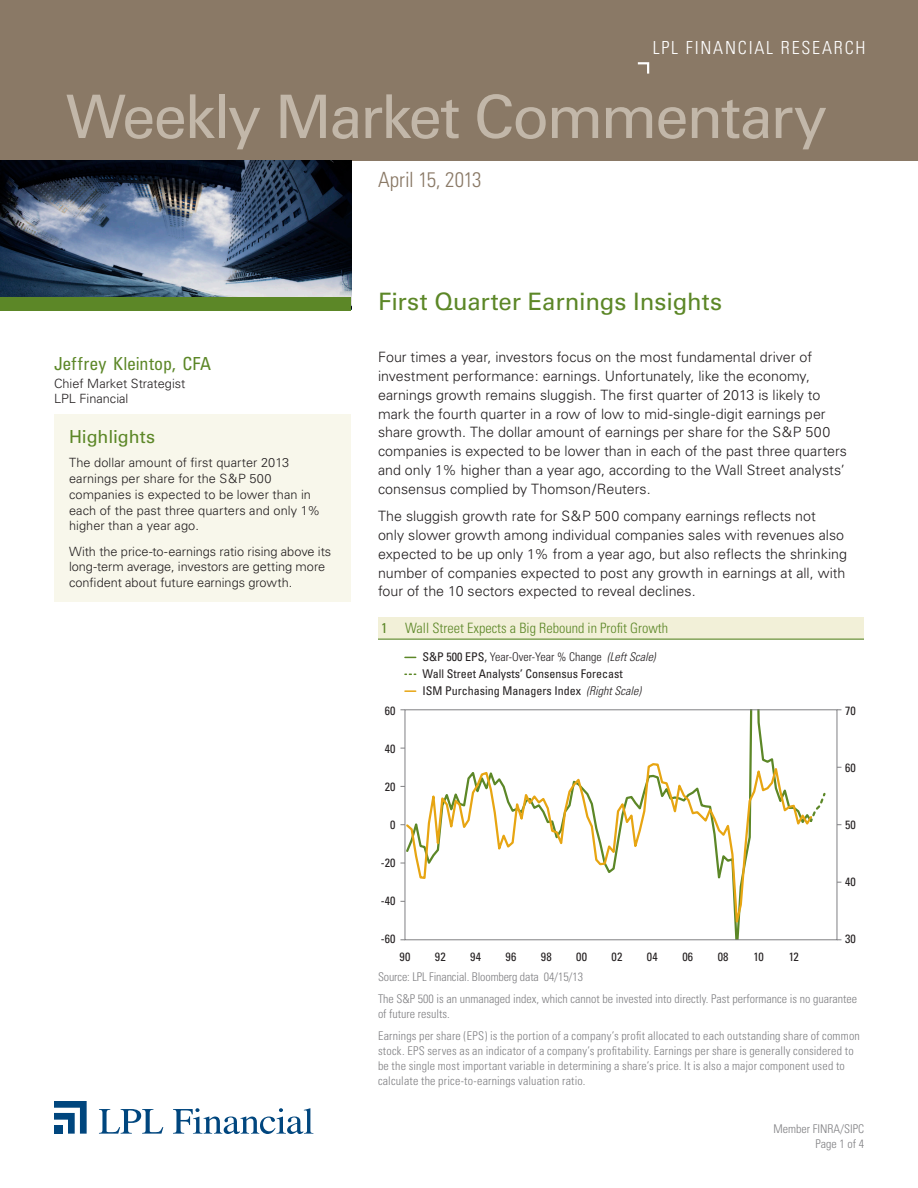
<style>
.page{position:relative;width:918px;height:1188px;background:#fff}
.page>*{position:absolute;margin:0;border:0;box-sizing:border-box;transform-origin:0 0}
.t1{font:60px "Univers";letter-spacing:-.035em;color:#c2b7a9}
.t2{font:24px "Univers";letter-spacing:-.005em;color:#5c8727}
.t3{font:300 condensed 21px "Univers";letter-spacing:-.005em;color:#8a7966}
.t4{font:300 condensed 18px "Univers";letter-spacing:.1em;color:#fff}
.t5{font:condensed 18px "Univers";letter-spacing:-.005em;color:#5c8727}
.subhead_1{font:18px "Univers";letter-spacing:-.01em;color:#5c8727}
.body_copy{font:300 14.25px/18.8px "Univers";color:#231f20}
.Chart_Title{font:300 condensed 14.25px "Univers";color:#5c8727}
.Highlights_sidebar{font:300 12.75px/15.8px "Univers";color:#231f20}
.Disclosure{font:300 condensed 12px/15px "Univers";letter-spacing:.01em;color:#808083}
.t6{font:condensed 12px "Univers";color:#231f20}
.t7{font:300 condensed 12px "Univers";color:#231f20}
.Disclosure-2{font:300 condensed 12px "Univers";letter-spacing:-.01em;color:#808083}
.s1{font-weight:400}
.s2{font-style:italic}
.s3{font-weight:300;font-style:italic}
</style>
<div class="page">
<svg style="left:99px;top:1109px;width:64px;height:25px"></svg>
<svg style="left:173px;top:1108px;width:140px;height:26px"></svg>
<svg style="left:54px;top:1101px;width:33px;height:33px"></svg>
<div style="left:54px;top:1125px;width:9px;height:9px;background:#00467e"></div>
<div style="left:0;top:0;width:918px;height:160px;background:#8a7966"></div>
<img style="left:0;top:161px;width:351px;height:136px">
<div style="left:0;top:297px;width:351px;height:13px;background:#5c8727"></div>
<svg style="left:637px;top:62px;width:13px;height:12px"></svg>
<div style="left:54px;top:414px;width:297px;height:188px;background:#f8f7eb"></div>
<div style="left:378px;top:618px;width:486px;height:21px;background:#f2f0d8"></div>
<hr style="left:378px;top:639px;width:486px;height:1px;background:#5c8727">
<svg style="left:405px;top:690px;width:11px;height:2px"></svg>
<svg style="left:404px;top:759px;width:404px;height:178px"></svg>
<svg style="left:808px;top:792px;width:18px;height:32px"></svg>
<div style="left:405px;top:709px;width:432px;height:231px;border:1px solid #808083"></div>
<p class="t4" style="left:653px;top:37px;width:214px">LPL FINANCIAL RESEARCH</p>
<h1 class="t1" style="left:66px;top:81px;width:763px">Weekly Market Commentary</h1>
<p class="t3" style="left:378px;top:167px;width:105px">April 15, 2013</p>
<p class="t5" style="left:54px;top:352px;width:159px">Jeffrey Kleintop, CFA</p>
<p class="Highlights_sidebar" style="left:54px;top:376px;width:133px;line-height:15px">Chief Market Strategist<br>LPL Financial</p>
<p class="subhead_1" style="left:69px;top:426px;width:88px">Highlights</p>
<p class="Highlights_sidebar" style="left:69px;top:455px;width:253px">The dollar amount of first quarter 2013 earnings per share for the S&amp;P 500 companies is expected to be lower than in each of the past three quarters and only 1% higher than a year ago.</p>
<p class="Highlights_sidebar" style="left:69px;top:543px;width:264px">With the price-to-earnings ratio rising above its long-term average, investors are getting more confident about future earnings growth.</p>
<p class="t2" style="left:378px;top:288px;width:346px">First Quarter Earnings Insights</p>
<p class="body_copy" style="left:378px;top:348px;width:471px">Four times a year, investors focus on the most fundamental driver of investment performance: earnings. Unfortunately, like the economy, earnings growth remains sluggish. The first quarter of 2013 is likely to mark the fourth quarter in a row of low to mid-single-digit earnings per share growth. The dollar amount of earnings per share for the S&amp;P 500 companies is expected to be lower than in each of the past three quarters and only 1% higher than a year ago, according to the Wall Street analysts’ consensus complied by Thomson/Reuters.</p>
<p class="body_copy" style="left:378px;top:507px;width:471px">The sluggish growth rate for S&amp;P 500 company earnings reflects not<br>only slower growth among individual companies sales with revenues also expected to be up only 1% from a year ago, but also reflects the shrinking number of companies expected to post any growth in earnings at all, with four of the 10 sectors expected to reveal declines.</p>
<p class="Chart_Title" style="left:381px;top:620px;width:289px"><span class="s1">1</span> Wall Street Expects a Big Rebound in Profit Growth</p>
<p class="t6" style="left:385px;top:704px;width:12px">60</p>
<p class="t6" style="left:385px;top:741px;width:12px">40</p>
<p class="t6" style="left:385px;top:779px;width:12px">20</p>
<p class="t6" style="left:390px;top:817px;width:7px">0</p>
<p class="t6" style="left:381px;top:855px;width:16px">-20</p>
<p class="t6" style="left:381px;top:893px;width:16px">-40</p>
<p class="t6" style="left:381px;top:931px;width:16px">-60</p>
<p class="t7" style="left:423px;top:650px;width:235px"><span class="s1">S&amp;P 500 EPS,</span> Year-Over-Year % Change <span class="s2">(Left Scale)</span></p>
<p class="t6" style="left:423px;top:683px;width:220px">ISM Purchasing Managers Index <span class="s3">(Right Scale)</span></p>
<p class="t6" style="left:423px;top:666px;width:202px">Wall Street Analysts’ Consensus Forecast</p>
<p class="t6" style="left:400px;top:949px;width:12px">90</p>
<p class="t6" style="left:435px;top:949px;width:12px">92</p>
<p class="t6" style="left:470px;top:949px;width:12px">94</p>
<p class="t6" style="left:506px;top:949px;width:12px">96</p>
<p class="t6" style="left:541px;top:949px;width:12px">98</p>
<p class="t6" style="left:576px;top:949px;width:12px">00</p>
<p class="t6" style="left:612px;top:949px;width:12px">02</p>
<p class="t6" style="left:647px;top:949px;width:12px">04</p>
<p class="t6" style="left:682px;top:949px;width:12px">06</p>
<p class="t6" style="left:718px;top:949px;width:12px">08</p>
<p class="t6" style="left:753px;top:949px;width:12px">10</p>
<p class="t6" style="left:789px;top:949px;width:12px">12</p>
<p class="t6" style="left:845px;top:704px;width:12px">70</p>
<p class="t6" style="left:845px;top:761px;width:12px">60</p>
<p class="t6" style="left:845px;top:818px;width:12px">50</p>
<p class="t6" style="left:845px;top:875px;width:12px">40</p>
<p class="t6" style="left:845px;top:932px;width:12px">30</p>
<p class="Disclosure-2" style="left:378px;top:970px;width:207px">Source: LPL Financial. Bloomberg data 04/15/13</p>
<p class="Disclosure" style="left:378px;top:991px;width:481px">The S&amp;P 500 is an unmanaged index, which cannot be invested into directly. Past performance is no guarantee of future results.</p>
<p class="Disclosure" style="left:378px;top:1028px;width:483px">Earnings per share (EPS) is the portion of a company’s profit allocated to each outstanding share of common stock. EPS serves as an indicator of a company’s profitability. Earnings per share is generally considered to be the single most important variable in determining a share’s price. It is also a major component used to calculate the price-to-earnings valuation ratio.</p>
<p class="Disclosure" style="left:773px;top:1122px;width:92px">Member FINRA/SIPC</p>
<p class="Disclosure" style="left:815px;top:1136px;width:50px">Page 1 of 4</p>
</div>
